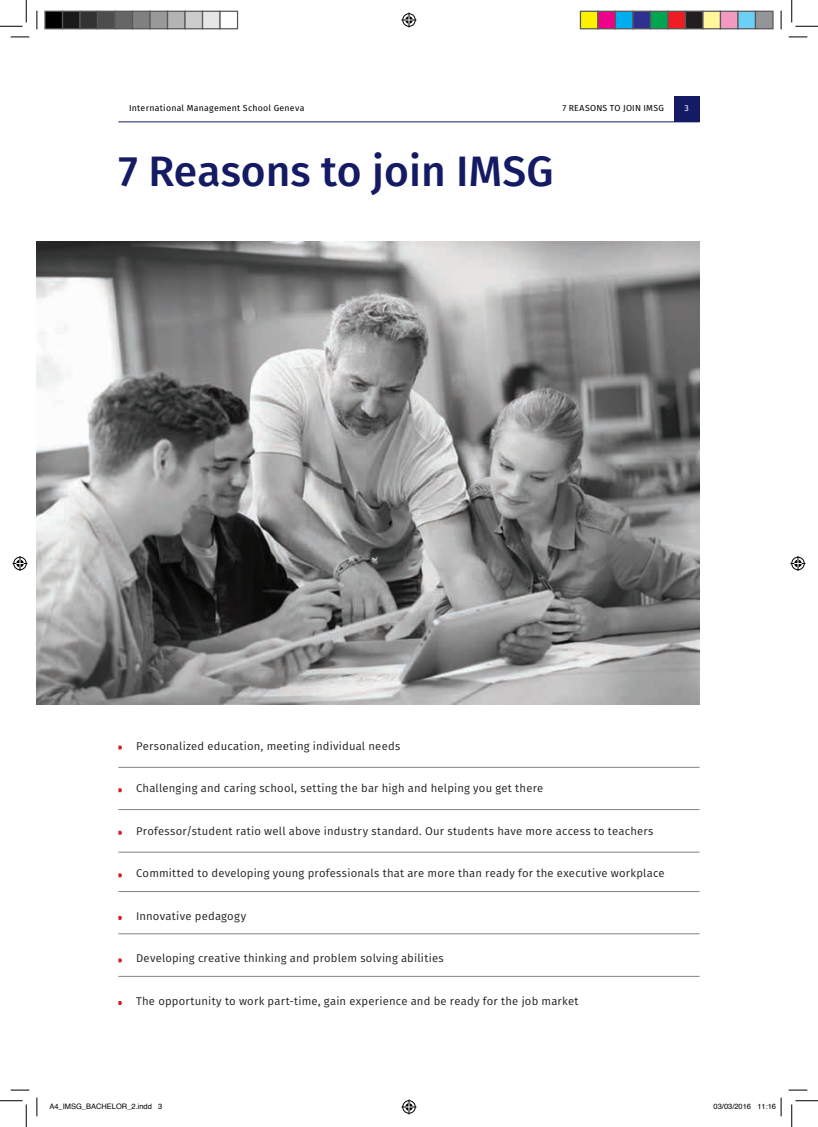
<style>
.page{position:relative;width:818px;height:1127px;background:#fff}
.page>*{position:absolute;margin:0;border:0;box-sizing:border-box;transform-origin:0 0}
.t1{font:500 42.5px "Fira Sans";color:#141b64}
.t2{font:11.25px "Fira Sans";letter-spacing:.02em;color:#231f20}
.t3{font:8.75px "Fira Sans";letter-spacing:.025em;color:#040503}
.t4{font:8.75px "Fira Sans";color:#fff}
.t5{font:7.5px "Helvetica";color:#000}
</style>
<div class="page">
<div style="left:674px;top:96px;width:25px;height:26px;background:#141b64"></div>
<hr style="left:118px;top:122px;width:581px;height:1px;background:#141b64">
<img style="left:37px;top:241px;width:662px;height:463px">
<hr style="left:118px;top:767px;width:581px;height:1px;background:#808285">
<hr style="left:118px;top:809px;width:581px;height:1px;background:#808285">
<hr style="left:118px;top:851px;width:581px;height:1px;background:#808285">
<svg style="left:118px;top:745px;width:4px;height:4px"></svg>
<svg style="left:118px;top:830px;width:4px;height:4px"></svg>
<svg style="left:118px;top:788px;width:4px;height:4px"></svg>
<svg style="left:118px;top:873px;width:4px;height:4px"></svg>
<hr style="left:118px;top:891px;width:581px;height:1px;background:#808285">
<hr style="left:118px;top:933px;width:581px;height:1px;background:#808285">
<hr style="left:118px;top:975px;width:581px;height:1px;background:#808285">
<svg style="left:118px;top:958px;width:4px;height:4px"></svg>
<svg style="left:118px;top:915px;width:4px;height:4px"></svg>
<svg style="left:118px;top:1001px;width:4px;height:3px"></svg>
<svg style="left:11px;top:36px;width:18px;height:2px"></svg>
<svg style="left:788px;top:36px;width:19px;height:2px"></svg>
<svg style="left:11px;top:1089px;width:18px;height:1px"></svg>
<svg style="left:788px;top:1089px;width:19px;height:1px"></svg>
<svg style="left:36px;top:11px;width:2px;height:18px"></svg>
<svg style="left:36px;top:1097px;width:2px;height:18px"></svg>
<svg style="left:780px;top:11px;width:2px;height:18px"></svg>
<svg style="left:0;top:0;width:27px;height:27px"></svg>
<svg style="left:0;top:1100px;width:27px;height:26px"></svg>
<svg style="left:791px;top:0;width:27px;height:27px"></svg>
<svg style="left:791px;top:1100px;width:27px;height:26px"></svg>
<svg style="left:401px;top:13px;width:15px;height:15px"></svg>
<svg style="left:401px;top:1099px;width:15px;height:15px"></svg>
<svg style="left:13px;top:556px;width:15px;height:15px"></svg>
<svg style="left:790px;top:556px;width:15px;height:15px"></svg>
<div style="left:45px;top:11px;width:18px;height:18px;background:#000"></div>
<div style="left:44px;top:11px;width:19px;height:18px;border:1px solid #595959"></div>
<div style="left:63px;top:11px;width:17px;height:18px;background:#1a1a1a"></div>
<div style="left:62px;top:11px;width:19px;height:18px;border:1px solid #595959"></div>
<div style="left:80px;top:11px;width:18px;height:18px;background:#333"></div>
<div style="left:79px;top:11px;width:19px;height:18px;border:1px solid #595959"></div>
<div style="left:98px;top:11px;width:17px;height:18px;background:#4d4d4d"></div>
<div style="left:97px;top:11px;width:19px;height:18px;border:1px solid #595959"></div>
<div style="left:115px;top:11px;width:18px;height:18px;background:#666"></div>
<div style="left:114px;top:11px;width:19px;height:18px;border:1px solid #595959"></div>
<div style="left:133px;top:11px;width:17px;height:18px;background:#808080"></div>
<div style="left:132px;top:11px;width:19px;height:18px;border:1px solid #595959"></div>
<div style="left:150px;top:11px;width:18px;height:18px;background:#999"></div>
<div style="left:149px;top:11px;width:19px;height:18px;border:1px solid #595959"></div>
<div style="left:168px;top:11px;width:17px;height:18px;background:#b3b3b3"></div>
<div style="left:167px;top:11px;width:19px;height:18px;border:1px solid #595959"></div>
<div style="left:185px;top:11px;width:18px;height:18px;background:#ccc"></div>
<div style="left:184px;top:11px;width:19px;height:18px;border:1px solid #595959"></div>
<div style="left:203px;top:11px;width:17px;height:18px;background:#e6e6e6"></div>
<div style="left:202px;top:11px;width:19px;height:18px;border:1px solid #595959"></div>
<div style="left:219px;top:11px;width:19px;height:18px;border:1px solid #595959"></div>
<div style="left:580px;top:11px;width:18px;height:18px;background:#fff101"></div>
<div style="left:580px;top:11px;width:18px;height:18px;border:1px solid #595959"></div>
<div style="left:598px;top:11px;width:17px;height:18px;background:#ed028c"></div>
<div style="left:597px;top:11px;width:19px;height:18px;border:1px solid #595959"></div>
<div style="left:615px;top:11px;width:18px;height:18px;background:#00aeef"></div>
<div style="left:615px;top:11px;width:18px;height:18px;border:1px solid #595959"></div>
<div style="left:633px;top:11px;width:17px;height:18px;background:#2e3092"></div>
<div style="left:632px;top:11px;width:19px;height:18px;border:1px solid #595959"></div>
<div style="left:650px;top:11px;width:18px;height:18px;background:#00a54f"></div>
<div style="left:650px;top:11px;width:18px;height:18px;border:1px solid #595959"></div>
<div style="left:668px;top:11px;width:17px;height:18px;background:#ee1d23"></div>
<div style="left:667px;top:11px;width:19px;height:18px;border:1px solid #595959"></div>
<div style="left:685px;top:11px;width:18px;height:18px;background:#231f20"></div>
<div style="left:685px;top:11px;width:18px;height:18px;border:1px solid #595959"></div>
<div style="left:703px;top:11px;width:17px;height:18px;background:#fff79a"></div>
<div style="left:702px;top:11px;width:19px;height:18px;border:1px solid #595959"></div>
<div style="left:720px;top:11px;width:18px;height:18px;background:#f499c2"></div>
<div style="left:720px;top:11px;width:18px;height:18px;border:1px solid #595959"></div>
<div style="left:738px;top:11px;width:17px;height:18px;background:#6bcff6"></div>
<div style="left:737px;top:11px;width:19px;height:18px;border:1px solid #595959"></div>
<div style="left:755px;top:11px;width:18px;height:18px;background:#939598"></div>
<div style="left:755px;top:11px;width:18px;height:18px;border:1px solid #595959"></div>
<svg style="left:780px;top:1097px;width:2px;height:18px"></svg>
<p class="t3" style="left:129px;top:102px;width:177px">International Management School Geneva</p>
<p class="t3" style="left:562px;top:102px;width:103px">7 REASONS TO JOIN IMSG</p>
<p class="t4" style="left:684px;top:102px;width:6px">3</p>
<h1 class="t1" style="left:118px;top:137px;width:437px">7 Reasons to join IMSG</h1>
<p class="t2" style="left:136px;top:737px;width:266px">Personalized education, meeting individual needs</p>
<p class="t2" style="left:136px;top:779px;width:409px">Challenging and caring school, setting the bar high and helping you get there</p>
<p class="t2" style="left:136px;top:822px;width:519px">Professor/student ratio well above industry standard. Our students have more access to teachers</p>
<p class="t2" style="left:136px;top:864px;width:530px">Committed to developing young professionals that are more than ready for the executive workplace</p>
<p class="t2" style="left:136px;top:907px;width:112px">Innovative pedagogy</p>
<p class="t2" style="left:136px;top:949px;width:309px">Developing creative thinking and problem solving abilities</p>
<p class="t2" style="left:136px;top:992px;width:444px">The opportunity to work part-time, gain experience and be ready for the job market</p>
<p class="t5" style="left:49px;top:1100px;width:114px">A4_IMSG_BACHELOR_2.indd 3</p>
<p class="t5" style="left:713px;top:1100px;width:64px">03/03/2016 11:16</p>
</div>
